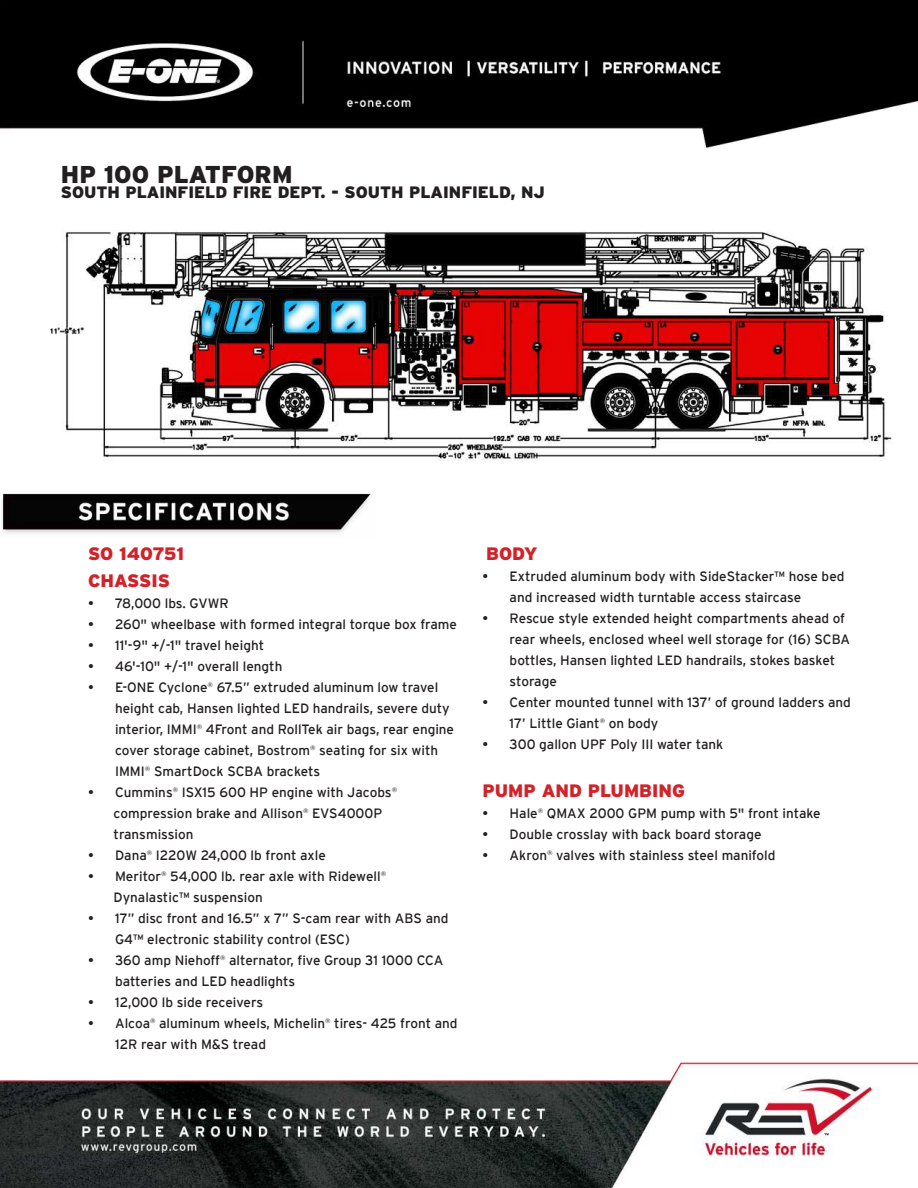
<style>
.page{position:relative;width:918px;height:1188px;background:#fff}
.page>*{position:absolute;margin:0;border:0;box-sizing:border-box;transform-origin:0 0}
.t1{font:900 24.3px "Interstate";color:#231f20}
.t2{font:900 18px/27px "Interstate";color:#d1232a}
.t3{font:900 16.5px "Interstate";color:#231f20}
.t4{font:13.5px/21px "Interstate";color:#231f20}
.s1{font-family:"Gotham"}
</style>
<div class="page">
<img style="left:0;top:0;width:918px;height:1188px">
<img style="left:34px;top:201px;width:878px;height:281px">
<h1 class="t1" style="left:61px;top:160px;width:233px">HP 100 PLATFORM</h1>
<p class="t3" style="left:61px;top:183px;width:485px">SOUTH PLAINFIELD FIRE DEPT. - SOUTH PLAINFIELD, NJ</p>
<h2 class="t2" style="left:88px;top:540px;width:98px">SO 140751<br>CHASSIS</h2>
<p class="t4" style="left:88px;top:592px;width:142px">• 78,000 lbs. GVWR</p>
<p class="t4" style="left:88px;top:613px;width:370px">• 260" wheelbase with formed integral torque box frame</p>
<p class="t4" style="left:88px;top:634px;width:178px">• 11'-9" +/-1" travel height</p>
<p class="t4" style="left:88px;top:655px;width:196px">• 46'-10" +/-1" overall length</p>
<p class="t4" style="left:115px;top:676px;width:341px;text-indent:-27px">• E-ONE Cyclone<span class="s1">®</span> 67.5” extruded aluminum low travel height cab, Hansen lighted LED handrails, severe duty interior, IMMI<span class="s1">®</span> 4Front and RollTek air bags, rear engine cover storage cabinet, Bostrom<span class="s1">®</span> seating for six with IMMI<span class="s1">®</span> SmartDock SCBA brackets</p>
<p class="t4" style="left:114px;top:781px;width:285px;text-indent:-26px">• Cummins<span class="s1">®</span> ISX15 600 HP engine with Jacobs<span class="s1">® </span>compression brake and Allison<span class="s1">®</span> EVS4000P transmission</p>
<p class="t4" style="left:88px;top:844px;width:239px">• Dana<span class="s1">®</span> I220W 24,000 lb front axle</p>
<p class="t4" style="left:114px;top:865px;width:274px;text-indent:-26px">• Meritor<span class="s1">®</span> 54,000 lb. rear axle with Ridewell<span class="s1">®<br></span>Dynalastic™ suspension</p>
<p class="t4" style="left:115px;top:907px;width:335px;text-indent:-27px">• 17” disc front and 16.5” x 7” S-cam rear with ABS and<br>G4™ electronic stability control (ESC)</p>
<p class="t4" style="left:115px;top:949px;width:330px;text-indent:-27px">• 360 amp Niehoff<span class="s1">®</span> alternator, five Group 31 1000 CCA batteries and LED headlights</p>
<p class="t4" style="left:88px;top:991px;width:177px">• 12,000 lb side receivers</p>
<p class="t4" style="left:115px;top:1012px;width:344px;text-indent:-27px">• Alcoa<span class="s1">®</span> aluminum wheels, Michelin<span class="s1">®</span> tires- 425 front and<br>12R rear with M&amp;S tread</p>
<h2 class="t2" style="left:486px;top:540px;width:53px">BODY</h2>
<p class="t4" style="left:510px;top:565px;width:336px;text-indent:-27px">• Extruded aluminum body with SideStacker™ hose bed and increased width turntable access staircase</p>
<p class="t4" style="left:510px;top:607px;width:342px;text-indent:-27px">• Rescue style extended height compartments ahead of rear wheels, enclosed wheel well storage for (16) SCBA bottles, Hansen lighted LED handrails, stokes basket storage</p>
<p class="t4" style="left:510px;top:691px;width:343px;text-indent:-27px">• Center mounted tunnel with 137’ of ground ladders and<br>17’ Little Giant<span class="s1">®</span> on body</p>
<p class="t4" style="left:483px;top:733px;width:242px">• 300 gallon UPF Poly III water tank</p>
<h2 class="t2" style="left:483px;top:777px;width:204px">PUMP AND PLUMBING</h2>
<p class="t4" style="left:483px;top:802px;width:340px">• Hale<span class="s1">®</span> QMAX 2000 GPM pump with 5" front intake</p>
<p class="t4" style="left:483px;top:823px;width:280px">• Double crosslay with back board storage</p>
<p class="t4" style="left:483px;top:844px;width:294px">• Akron<span class="s1">®</span> valves with stainless steel manifold</p>
</div>
